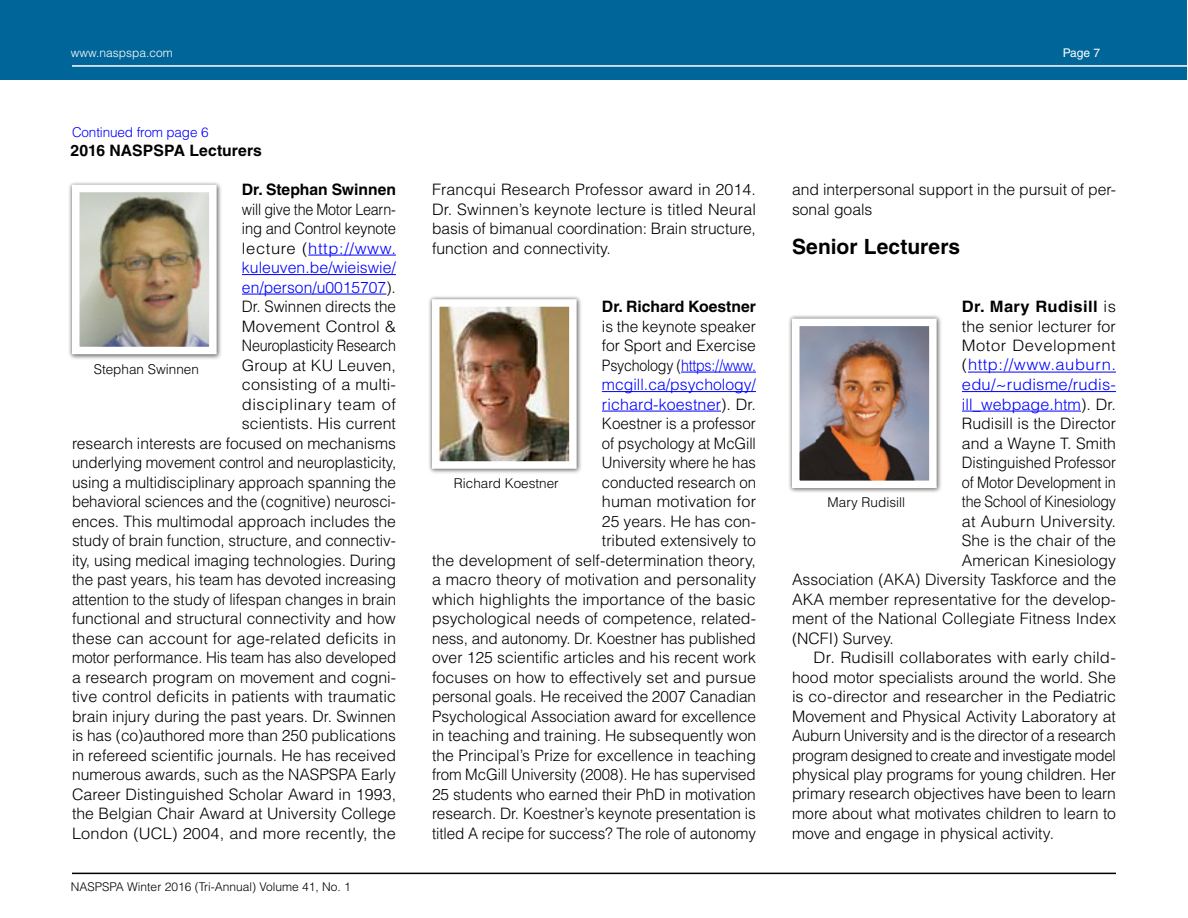
<style>
.page{position:relative;width:1188px;height:918px;background:#fff}
.page>*{position:absolute;margin:0;border:0;box-sizing:border-box;transform-origin:0 0}
.t1{font:700 21px "Helvetica LT Std";letter-spacing:.005em;color:#000}
.t2{font:300 15.75px/19.5px "Helvetica LT Std";color:#000}
.t3{font:300 15.75px/19.5px "Helvetica LT Std";color:#000;text-align:right;scale:.91 1}
.t4{font:700 15.75px "Helvetica LT Std";color:#000}
.t5{font:300 15.75px "Helvetica LT Std";letter-spacing:-.02em;color:#000;scale:.96 1}
.t6{font:300 15.75px "Helvetica LT Std";letter-spacing:.015em;color:#00f;scale:1.05 1}
.t7{font:300 15.75px "Helvetica LT Std";color:#000;scale:1.05 1}
.t8{font:300 15.75px "Helvetica LT Std";color:#000;scale:.94 1}
.t9{font:300 15.75px "Helvetica LT Std";color:#000;scale:.9 1}
.t10{font:300 15.75px "Helvetica LT Std";letter-spacing:.015em;color:#00f}
.t11{font:300 15.75px "Helvetica LT Std";color:#000;scale:.92 1}
.t12{font:700 15.75px "Helvetica LT Std";letter-spacing:.025em;color:#000;scale:1.05 1}
.t13{font:300 15.75px "Helvetica LT Std";letter-spacing:.03em;color:#000;scale:1.05 1}
.t14{font:300 13.5px "Helvetica LT Std";color:#000}
.t15{font:300 13.5px "Helvetica LT Std";letter-spacing:-.01em;color:#00f}
.t16{font:300 12px "Helvetica LT Std";color:#000}
.t17{font:300 12px "Helvetica LT Std";color:#fff}
.t18{font:12px "Helvetica LT Std";color:#fff}
.s1{color:#00f}
.s2{font-weight:300}
.s3{color:#000}
</style>
<div class="page">
<div style="left:1px;top:1px;width:1186px;height:79px;background:#069"></div>
<hr style="left:72px;top:873px;width:1044px;height:1px;background:#000">
<hr style="left:72px;top:65px;width:1116px;height:2px;background:#fff">
<hr style="left:308px;top:255px;width:88px;height:1px;background:#00f">
<hr style="left:242px;top:274px;width:154px;height:1px;background:#00f">
<hr style="left:242px;top:294px;width:144px;height:1px;background:#00f">
<hr style="left:681px;top:372px;width:75px;height:1px;background:#00f">
<hr style="left:602px;top:391px;width:154px;height:1px;background:#00f">
<hr style="left:602px;top:411px;width:119px;height:1px;background:#00f">
<hr style="left:968px;top:372px;width:148px;height:1px;background:#00f">
<hr style="left:962px;top:391px;width:154px;height:1px;background:#00f">
<hr style="left:962px;top:411px;width:119px;height:1px;background:#00f">
<div style="left:68px;top:181px;width:155px;height:179px;background:#f6f6f6"></div>
<div style="left:68px;top:181px;width:153px;height:177px;background:#000;opacity:.25"></div>
<img style="left:81px;top:194px;width:127px;height:151px">
<div style="left:72px;top:185px;width:145px;height:169px;border:8px solid #fff"></div>
<div style="left:428px;top:295px;width:155px;height:180px;background:#f6f6f6"></div>
<div style="left:428px;top:295px;width:153px;height:178px;background:#000;opacity:.25"></div>
<img style="left:441px;top:308px;width:127px;height:152px">
<div style="left:432px;top:299px;width:145px;height:170px;border:8px solid #fff"></div>
<div style="left:788px;top:314px;width:155px;height:180px;background:#f6f6f6"></div>
<div style="left:788px;top:315px;width:153px;height:177px;background:#000;opacity:.25"></div>
<img style="left:801px;top:328px;width:127px;height:151px">
<div style="left:792px;top:319px;width:145px;height:169px;border:8px solid #fff"></div>
<p class="t17" style="left:71px;top:45px;width:104px">www. naspspa. com</p>
<p class="t15" style="left:72px;top:123px;width:138px">Continued from page 6</p>
<p class="t4" style="left:70px;top:141px;width:193px">2016 NASPSPA Lecturers</p>
<p class="t4" style="left:242px;top:180px;width:156px">Dr. Stephan Swinnen</p>
<p class="t3" style="left:72px;top:199px;width:358px">will give the Motor Learn-<br>ing and Control keynote<br>lecture (<span class="s1">http://www.<br>kuleuven. be/wieiswie/<br>en/person/u0015707</span>).<br>Dr. Swinnen directs the<br>Movement Control &amp;<br>Neuroplasticity Research<br>Group at KU Leuven,<br>consisting of a multi-<br>disciplinary team of<br>scientists. His current<br>research interests are focused on mechanisms underlying movement control and neuroplasticity, using a multidisciplinary approach spanning the behavioral sciences and the (cognitive) neurosci&shy;ences. This multimodal approach includes the study of brain function, structure, and connectiv&shy;ity, using medical imaging technologies. During the past years, his team has devoted increasing attention to the study of lifespan changes in brain functional and structural connectivity and how these can account for age-related deficits in motor performance. His team has also developed a research program on movement and cogni&shy;tive control deficits in patients with traumatic brain injury during the past years. Dr. Swinnen is has (co)authored more than 250 publications in refereed scientific journals. He has received numerous awards, such as the NASPSPA Early Career Distinguished Scholar Award in 1993, the Belgian Chair Award at University College London (UCL) 2004, and more recently, the</p>
<p class="t14" style="left:94px;top:360px;width:107px">Stephan Swinnen</p>
<p class="t16" style="left:71px;top:879px;width:282px">NASPSPA Winter 2016 (Tri-Annual) Volume 41, No. 1</p>
<p class="t18" style="left:1063px;top:45px;width:39px">Page 7</p>
<p class="t2" style="left:432px;top:180px;width:326px">Francqui Research Professor award in 2014.<br>Dr. Swinnen’s keynote lecture is titled Neural basis of bimanual coordination: Brain structure, function and connectivity.</p>
<p class="t4" style="left:602px;top:297px;width:156px">Dr. Richard Koestner</p>
<p class="t2" style="left:432px;top:316px;width:326px;text-align:right">is the keynote speaker<br>for Sport and Exercise<br>Psychology (<span class="s1">https://www.<br>mcgill. ca/psychology/<br>richard-koestner</span>). Dr.<br>Koestner is a professor<br>of psychology at McGill<br>University where he has<br>conducted research on<br>human motivation for<br>25 years. He has con-<br>tributed extensively to<br>the development of self-determination theory, a macro theory of motivation and personality which highlights the importance of the basic psychological needs of competence, related&shy;ness, and autonomy. Dr. Koestner has published over 125 scientific articles and his recent work focuses on how to effectively set and pursue personal goals. He received the 2007 Canadian Psychological Association award for excellence in teaching and training. He subsequently won the Principal’s Prize for excellence in teaching from McGill University (2008). He has supervised 25 students who earned their PhD in motivation research. Dr. Koestner’s keynote presentation is titled A recipe for success? The role of autonomy</p>
<p class="t14" style="left:454px;top:475px;width:106px">Richard Koestner</p>
<p class="t2" style="left:792px;top:180px;width:326px">and interpersonal support in the pursuit of per&shy;sonal goals</p>
<h1 class="t1" style="left:792px;top:233px;width:170px">Senior Lecturers</h1>
<p class="t12" style="left:962px;top:297px;width:148px">Dr. Mary Rudisill <span class="s2">is</span></p>
<p class="t2" style="left:962px;top:316px;width:155px">the senior lecturer for</p>
<p class="t13" style="left:962px;top:336px;width:148px">Motor Development</p>
<p class="t6" style="left:962px;top:355px;width:145px"><span class="s3">(</span>http://www. auburn.</p>
<p class="t6" style="left:962px;top:375px;width:148px">edu/~rudisme/rudis-</p>
<p class="t10" style="left:962px;top:394px;width:152px">ill_webpage. htm<span class="s3">). Dr.</span></p>
<p class="t2" style="left:962px;top:414px;width:156px">Rudisill is the Director</p>
<p class="t2" style="left:962px;top:433px;width:156px">and a Wayne T. Smith</p>
<p class="t8" style="left:962px;top:453px;width:165px">Distinguished Professor</p>
<p class="t11" style="left:962px;top:472px;width:169px">of Motor Development in</p>
<p class="t9" style="left:962px;top:492px;width:173px">the School of Kinesiology</p>
<p class="t2" style="left:962px;top:511px;width:152px">at Auburn University.</p>
<p class="t2" style="left:962px;top:531px;width:156px">She is the chair of the</p>
<p class="t2" style="left:962px;top:550px;width:156px">American Kinesiology</p>
<p class="t2" style="left:792px;top:570px;width:326px">Association (AKA) Diversity Taskforce and the</p>
<p class="t2" style="left:792px;top:589px;width:326px">AKA member representative for the develop-</p>
<p class="t2" style="left:792px;top:609px;width:326px">ment of the National Collegiate Fitness Index</p>
<p class="t2" style="left:792px;top:628px;width:100px">(NCFI) Survey.</p>
<p class="t7" style="left:814px;top:648px;width:290px">Dr. Rudisill collaborates with early child-</p>
<p class="t2" style="left:792px;top:667px;width:326px">hood motor specialists around the world. She</p>
<p class="t2" style="left:792px;top:687px;width:326px">is co-director and researcher in the Pediatric</p>
<p class="t2" style="left:792px;top:706px;width:325px">Movement and Physical Activity Laboratory at</p>
<p class="t2" style="left:792px;top:726px;width:326px">Auburn University and is the director of a research</p>
<p class="t5" style="left:792px;top:745px;width:339px">program designed to create and investigate model</p>
<p class="t2" style="left:792px;top:765px;width:325px">physical play programs for young children. Her</p>
<p class="t2" style="left:792px;top:784px;width:326px">primary research objectives have been to learn</p>
<p class="t2" style="left:792px;top:804px;width:325px">more about what motivates children to learn to</p>
<p class="t2" style="left:792px;top:823px;width:260px">move and engage in physical activity.</p>
<p class="t14" style="left:828px;top:494px;width:79px">Mary Rudisill</p>
</div>
